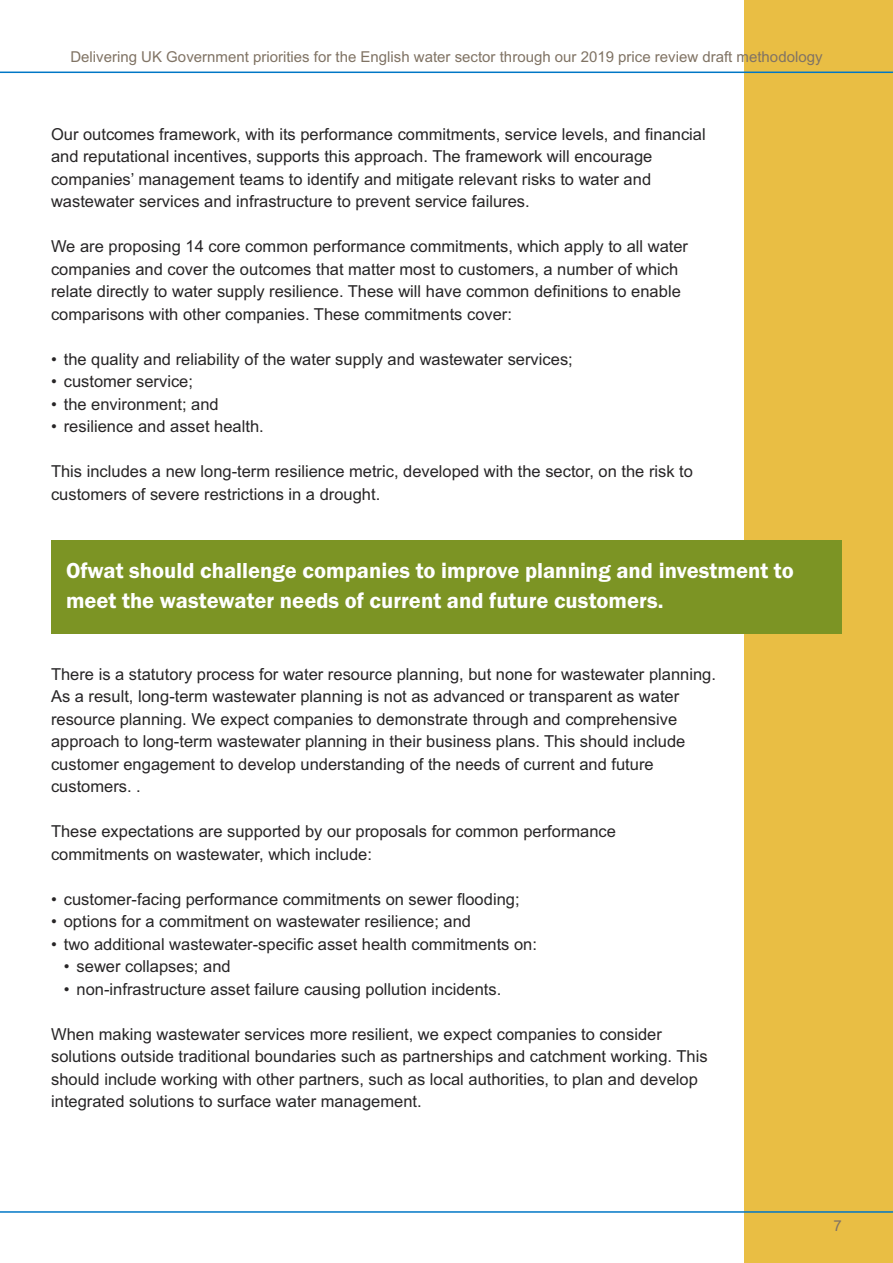
<style>
.page{position:relative;width:893px;height:1263px;background:#fff}
.page>*{position:absolute;margin:0;border:0;box-sizing:border-box;transform-origin:0 0}
.t1{font:600 22.5px/30px "Franklin Gothic";color:#fff}
.t2{font:16.5px/22.5px "Arial";color:#272526}
.t3{font:15px "Arial";color:#807364}
</style>
<div class="page">
<div style="left:744px;top:0;width:149px;height:1263px;background:#e9be44"></div>
<hr style="left:0;top:72px;width:893px;height:1px;background:#0077c6">
<hr style="left:0;top:1211px;width:893px;height:2px;background:#0077c6">
<div style="left:51px;top:540px;width:791px;height:94px;background:#7c9424"></div>
<p class="t3" style="left:70px;top:48px;width:754px">Delivering UK Government priorities for the English water sector through our 2019 price review draft methodology</p>
<p class="t2" style="left:51px;top:123px;width:656px">Our outcomes framework, with its performance commitments, service levels, and financial and reputational incentives, supports this approach. The framework will encourage companies’ management teams to identify and mitigate relevant risks to water and wastewater services and infrastructure to prevent service failures.</p>
<p class="t2" style="left:51px;top:235px;width:639px">We are proposing 14 core common performance commitments, which apply to all water companies and cover the outcomes that matter most to customers, a number of which relate directly to water supply resilience. These will have common definitions to enable comparisons with other companies. These commitments cover:</p>
<p class="t2" style="left:51px;top:348px;width:523px">• the quality and reliability of the water supply and wastewater services;</p>
<p class="t2" style="left:51px;top:370px;width:144px">• customer service;</p>
<p class="t2" style="left:51px;top:393px;width:169px">• the environment; and</p>
<p class="t2" style="left:51px;top:415px;width:214px">• resilience and asset health.</p>
<p class="t2" style="left:51px;top:460px;width:643px">This includes a new long-term resilience metric, developed with the sector, on the risk to customers of severe restrictions in a drought.</p>
<h1 class="t1" style="left:66px;top:555px;width:729px">Ofwat should challenge companies to improve planning and investment to meet the wastewater needs of current and future customers.</h1>
<p class="t2" style="left:51px;top:663px;width:666px">There is a statutory process for water resource planning, but none for wastewater planning.<br>As a result, long-term wastewater planning is not as advanced or transparent as water resource planning. We expect companies to demonstrate through and comprehensive approach to long-term wastewater planning in their business plans. This should include customer engagement to develop understanding of the needs of current and future customers. .</p>
<p class="t2" style="left:51px;top:820px;width:566px">These expectations are supported by our proposals for common performance commitments on wastewater, which include:</p>
<p class="t2" style="left:51px;top:888px;width:470px">• customer-facing performance commitments on sewer flooding;</p>
<p class="t2" style="left:51px;top:910px;width:421px">• options for a commitment on wastewater resilience; and</p>
<p class="t2" style="left:51px;top:933px;width:487px">• two additional wastewater-specific asset health commitments on:</p>
<p class="t2" style="left:64px;top:955px;width:168px">• sewer collapses; and</p>
<p class="t2" style="left:64px;top:978px;width:439px">• non-infrastructure asset failure causing pollution incidents.</p>
<p class="t2" style="left:51px;top:1023px;width:658px">When making wastewater services more resilient, we expect companies to consider solutions outside traditional boundaries such as partnerships and catchment working. This should include working with other partners, such as local authorities, to plan and develop integrated solutions to surface water management.</p>
<p class="t3" style="left:834px;top:1217px;width:10px">7</p>
</div>
